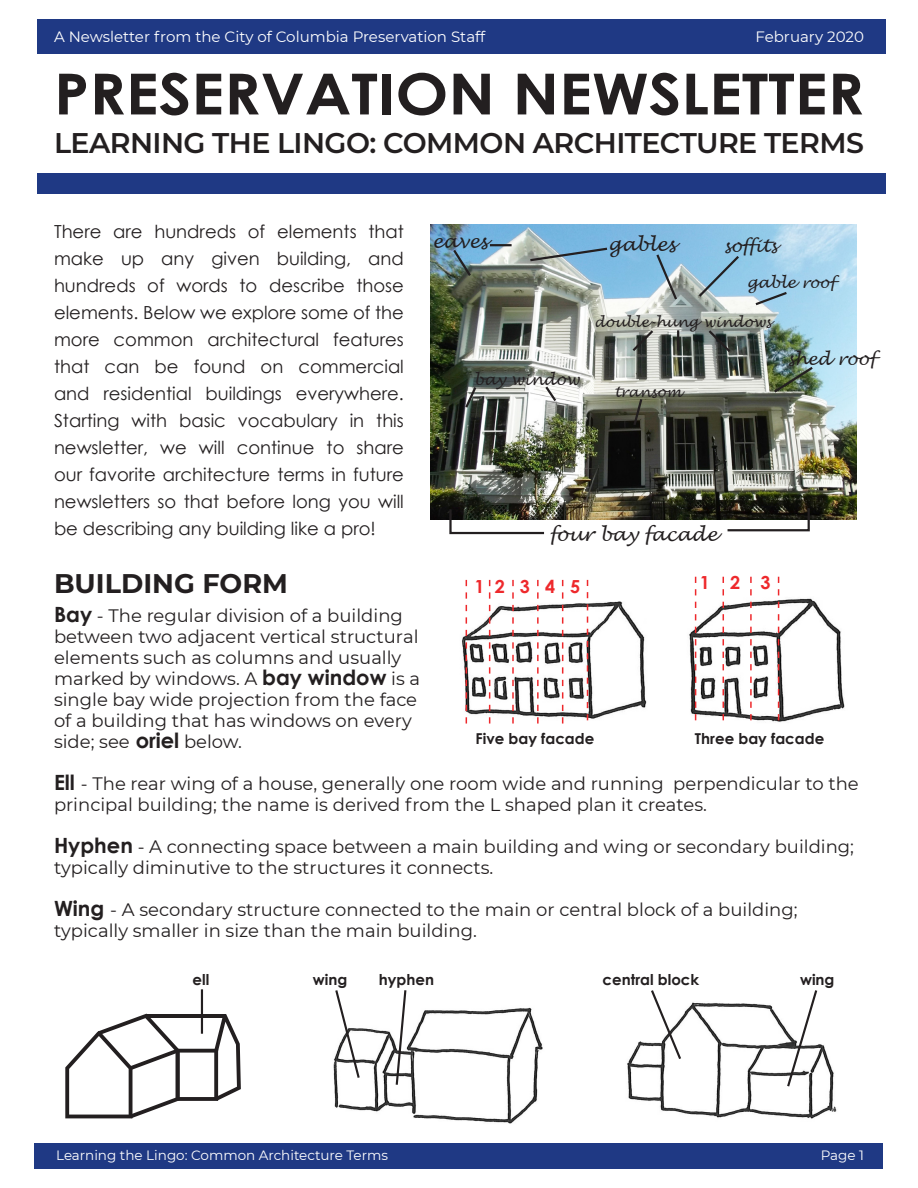
<style>
.page{position:relative;width:918px;height:1188px;background:#fff}
.page>*{position:absolute;margin:0;border:0;box-sizing:border-box;transform-origin:0 0}
.t1{font:700 56.7px "Century Gothic";color:#231f20;scale:1.11 1}
.t2{font:600 28.5px "Montserrat";letter-spacing:-.02em;color:#231f20}
.t3{font:700 27px "Montserrat";color:#231f20}
.t4{font:italic 18.75px "Lucida Handwriting";color:#231f20}
.t5{font:18px/21px "Montserrat";color:#231f20}
.t6{font:18px/27px "Century Gothic";color:#231f20;text-align:justify}
.t7{font:700 18px "Century Gothic";color:#ee292c}
.t8{font:italic 17.25px "Lucida Handwriting";color:#231f20}
.t9{font:italic 15.6px "Lucida Handwriting";color:#231f20}
.t10{font:15px "Montserrat";color:#fff}
.t11{font:700 15px "Century Gothic";color:#231f20}
.t12{font:italic 14.1px "Lucida Handwriting";color:#231f20}
.t13{font:13.5px "Montserrat";color:#fff}
.s1{font-size:15px}
.s2{font-family:"Century Gothic";font-weight:700;font-size:21px}
</style>
<div class="page">
<div style="left:37px;top:19px;width:849px;height:175px;background:#1f3984"></div>
<div style="left:27px;top:54px;width:869px;height:119px;background:#fff"></div>
<img style="left:627px;top:1002px;width:210px;height:117px">
<svg style="left:649px;top:990px;width:34px;height:72px"></svg>
<svg style="left:785px;top:990px;width:34px;height:99px"></svg>
<img style="left:333px;top:1007px;width:210px;height:117px">
<svg style="left:334px;top:990px;width:27px;height:90px"></svg>
<svg style="left:394px;top:990px;width:14px;height:97px"></svg>
<svg style="left:65px;top:1009px;width:176px;height:109px"></svg>
<div style="left:210px;top:1009px;width:22px;height:5px;background:#fff"></div>
<hr style="left:201px;top:989px;width:2px;height:45px;background:#231f20">
<img style="left:462px;top:602px;width:185px;height:122px">
<img style="left:689px;top:598px;width:156px;height:125px">
<svg style="left:489px;top:580px;width:1px;height:144px"></svg>
<svg style="left:512px;top:580px;width:2px;height:144px"></svg>
<svg style="left:537px;top:580px;width:2px;height:144px"></svg>
<svg style="left:562px;top:580px;width:1px;height:144px"></svg>
<svg style="left:466px;top:580px;width:1px;height:144px"></svg>
<svg style="left:587px;top:580px;width:1px;height:140px"></svg>
<svg style="left:723px;top:577px;width:1px;height:143px"></svg>
<svg style="left:750px;top:577px;width:2px;height:143px"></svg>
<svg style="left:778px;top:577px;width:1px;height:143px"></svg>
<svg style="left:695px;top:577px;width:1px;height:143px"></svg>
<img style="left:430px;top:225px;width:426px;height:294px">
<svg style="left:451px;top:247px;width:22px;height:31px"></svg>
<hr style="left:490px;top:244px;width:22px;height:2px;background:#231f20">
<svg style="left:654px;top:252px;width:25px;height:50px"></svg>
<svg style="left:753px;top:290px;width:36px;height:17px"></svg>
<svg style="left:772px;top:365px;width:43px;height:30px"></svg>
<svg style="left:632px;top:397px;width:12px;height:31px"></svg>
<svg style="left:463px;top:385px;width:15px;height:25px"></svg>
<svg style="left:543px;top:384px;width:15px;height:20px"></svg>
<svg style="left:630px;top:328px;width:26px;height:26px"></svg>
<svg style="left:706px;top:328px;width:27px;height:26px"></svg>
<hr style="left:677px;top:330px;width:2px;height:20px;background:#231f20">
<svg style="left:696px;top:254px;width:45px;height:45px"></svg>
<svg style="left:528px;top:246px;width:82px;height:17px"></svg>
<svg style="left:448px;top:507px;width:98px;height:28px"></svg>
<svg style="left:725px;top:506px;width:86px;height:26px"></svg>
<div style="left:35px;top:1143px;width:848px;height:26px;background:#1f3984"></div>
<p class="t10" style="left:54px;top:26px;width:433px">A Newsletter from the City of Columbia Preservation Staff</p>
<p class="t10" style="left:756px;top:26px;width:110px">February 2020</p>
<p class="t1" style="left:54px;top:51px;width:731px">PRESERVATION NEWSLETTER</p>
<p class="t2" style="left:54px;top:122px;width:812px">LEARNING THE LINGO: COMMON ARCHITECTURE TERMS</p>
<p class="t6" style="left:54px;top:218px;width:351px">There are hundreds of elements that make up any given building, and hundreds of words to describe those elements. Below we explore some of the more common architectural features that can be found on commercial and residential buildings everywhere.<br>Starting with basic vocabulary in this newsletter, we will continue to share our favorite architecture terms in future newsletters so that before long you will be describing any building like a pro!</p>
<p class="t3" style="left:54px;top:564px;width:236px">BUILDING FORM</p>
<p class="t4" style="left:608px;top:233px;width:69px">gables</p>
<p class="t4" style="left:432px;top:230px;width:57px">eaves</p>
<p class="t8" style="left:723px;top:236px;width:55px">soffits</p>
<p class="t9" style="left:747px;top:273px;width:90px">gable <span class="s1">roof</span></p>
<p class="t9" style="left:474px;top:370px;width:107px">bay window</p>
<p class="t12" style="left:594px;top:314px;width:179px">double-hung windows</p>
<p class="t12" style="left:614px;top:383px;width:68px">transom</p>
<p class="t8" style="left:787px;top:349px;width:90px">shed roof</p>
<p class="t4" style="left:549px;top:523px;width:169px">four bay facade</p>
<p class="t7" style="left:475px;top:573px;width:107px">1 2 3 4 5</p>
<p class="t7" style="left:700px;top:569px;width:72px">1 2 3</p>
<p class="t5" style="left:54px;top:604px;width:368px"><span class="s2">Bay</span> - The regular division of a building between two adjacent vertical structural elements such as columns and usually marked by windows. A <span class="s2">bay window</span> is a single bay wide projection from the face of a building that has windows on every side; see <span class="s2">oriel</span> below.</p>
<p class="t5" style="left:54px;top:772px;width:806px"><span class="s2">Ell</span> - The rear wing of a house, generally one room wide and running perpendicular to the principal building; the name is derived from the L shaped plan it creates.</p>
<p class="t5" style="left:54px;top:835px;width:802px"><span class="s2">Hyphen</span> - A connecting space between a main building and wing or secondary building; typically diminutive to the structures it connects.</p>
<p class="t5" style="left:54px;top:898px;width:745px"><span class="s2">Wing</span> - A secondary structure connected to the main or central block of a building; typically smaller in size than the main building.</p>
<p class="t11" style="left:476px;top:727px;width:120px">Five bay facade</p>
<p class="t11" style="left:695px;top:727px;width:131px">Three bay facade</p>
<p class="t11" style="left:192px;top:969px;width:18px">ell</p>
<p class="t11" style="left:313px;top:969px;width:36px">wing</p>
<p class="t11" style="left:379px;top:969px;width:57px">hyphen</p>
<p class="t11" style="left:603px;top:969px;width:98px">central block</p>
<p class="t11" style="left:800px;top:969px;width:36px">wing</p>
<p class="t13" style="left:56px;top:1146px;width:333px">Learning the Lingo: Common Architecture Terms</p>
<p class="t13" style="left:821px;top:1146px;width:45px">Page 1</p>
</div>
